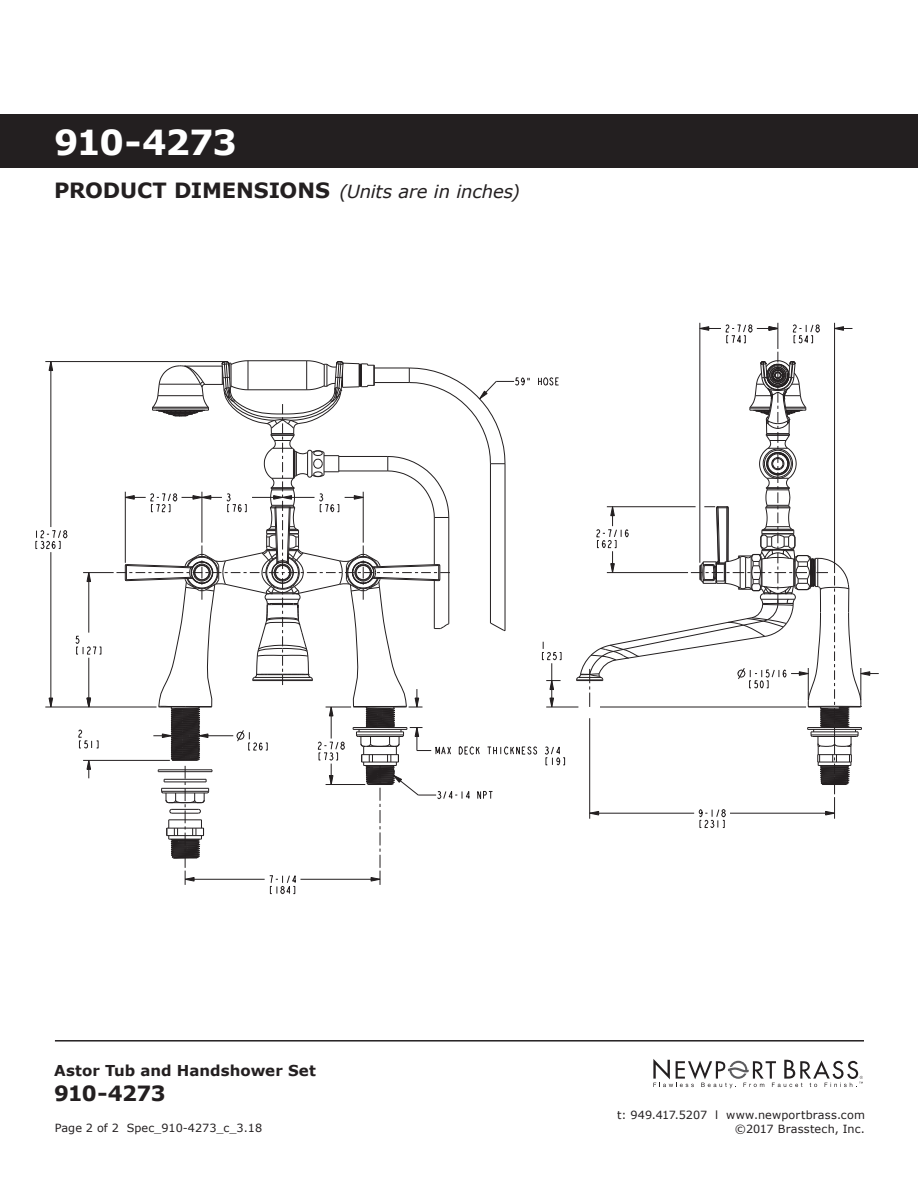
<style>
.page{position:relative;width:918px;height:1188px;background:#fff}
.page>*{position:absolute;margin:0;border:0;box-sizing:border-box;transform-origin:0 0}
.t1{font:700 34.5px "Verdana";letter-spacing:-.035em;color:#fff}
.t2{font:700 21px "Verdana";letter-spacing:-.03em;color:#231f20}
.t3{font:italic 18px "Verdana";letter-spacing:-.01em;color:#231f20}
.t4{font:700 15px "Verdana";letter-spacing:.005em;color:#231f20}
.t5{font:11.25px/13.5px "Verdana";letter-spacing:.01em;color:#231f20;text-align:right}
.s1{font-weight:700;font-style:normal;font-size:21px}
</style>
<div class="page">
<svg style="left:653px;top:1059px;width:210px;height:29px"></svg>
<hr style="left:55px;top:1040px;width:809px;height:2px;background:#231f20">
<div style="left:0;top:114px;width:918px;height:54px;background:#231f20"></div>
<svg style="left:75px;top:635px;width:26px;height:20px"></svg>
<svg style="left:86px;top:573px;width:5px;height:9px"></svg>
<svg style="left:35px;top:530px;width:33px;height:20px"></svg>
<svg style="left:49px;top:698px;width:4px;height:9px"></svg>
<svg style="left:49px;top:362px;width:4px;height:9px"></svg>
<svg style="left:78px;top:729px;width:21px;height:20px"></svg>
<svg style="left:86px;top:698px;width:5px;height:9px"></svg>
<hr style="left:51px;top:362px;width:1px;height:165px;background:#231f20">
<hr style="left:51px;top:552px;width:1px;height:155px;background:#231f20">
<hr style="left:89px;top:573px;width:1px;height:60px;background:#231f20">
<svg style="left:86px;top:761px;width:5px;height:17px"></svg>
<hr style="left:89px;top:658px;width:1px;height:49px;background:#231f20">
<hr style="left:83px;top:760px;width:87px;height:1px;background:#231f20">
<hr style="left:45px;top:707px;width:112px;height:1px;background:#231f20">
<hr style="left:83px;top:572px;width:31px;height:1px;background:#231f20">
<hr style="left:45px;top:361px;width:178px;height:1px;background:#231f20">
<hr style="left:546px;top:707px;width:32px;height:1px;background:#231f20">
<svg style="left:116px;top:360px;width:449px;height:535px"></svg>
<svg style="left:576px;top:323px;width:303px;height:505px"></svg>
<h1 class="t1" style="left:54px;top:118px;width:185px">910-4273</h1>
<h3 class="t3" style="left:54px;top:179px;width:467px"><span class="s1">PRODUCT DIMENSIONS</span> (Units are in inches)</h3>
<h3 class="t4" style="left:54px;top:1060px;width:263px">Astor Tub and Handshower Set</h3>
<h2 class="t2" style="left:54px;top:1078px;width:113px">910-4273</h2>
<p class="t5" style="left:55px;top:1121px;width:209px">Page 2 of 2 Spec_910-4273_c_3.18</p>
<p class="t5" style="left:617px;top:1108px;width:249px">t: 949.417.5207 l www.newportbrass.com ©2017 Brasstech, Inc.</p>
</div>
